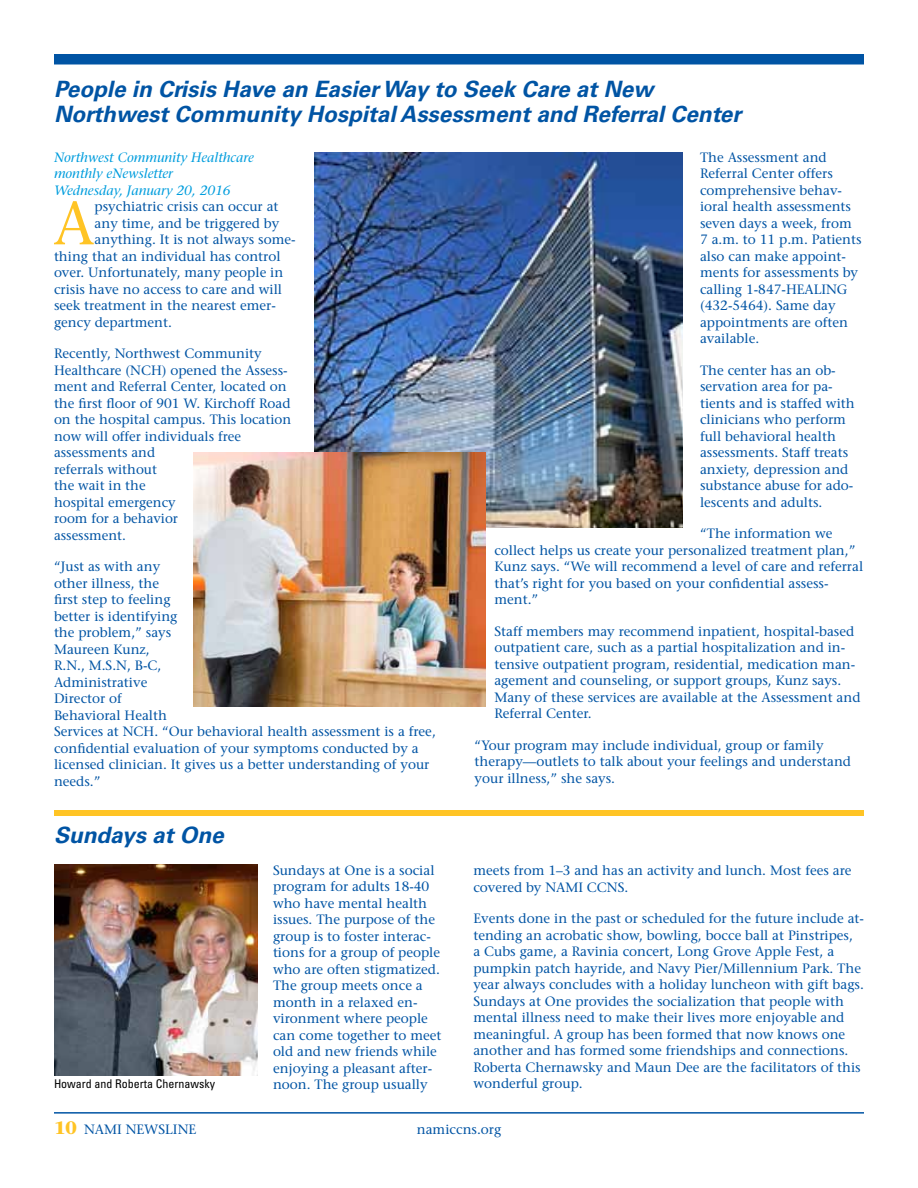
<style>
.page{position:relative;width:918px;height:1188px;background:#fff}
.page>*{position:absolute;margin:0;border:0;box-sizing:border-box;transform-origin:0 0}
.t1{font:60.6px "Stone Serif";color:#ffc425}
.t2{font:italic 700 22.5px/25.5px "Univers";color:#0054a4}
.t3{font:13.5px/16.5px "Stone Serif";color:#0054a4}
.t4{font:italic 13.5px/16.5px "Stone Serif";color:#009ddd}
.t5{font:condensed 12px "Univers";color:#000}
.s1{font-weight:700;font-size:18px;color:#ffc425}
</style>
<div class="page">
<div style="left:54px;top:54px;width:810px;height:10px;background:#0054a4"></div>
<hr style="left:54px;top:1112px;width:810px;height:2px;background:#0054a4">
<div style="left:54px;top:810px;width:810px;height:6px;background:#ffc425"></div>
<img style="left:54px;top:865px;width:204px;height:210px">
<img style="left:314px;top:152px;width:369px;height:376px">
<img style="left:193px;top:452px;width:292px;height:255px">
<h2 class="t2" style="left:54px;top:76px;width:689px">People in Crisis Have an Easier Way to Seek Care at New<br>Northwest Community Hospital Assessment and Referral Center</h2>
<p class="t4" style="left:54px;top:149px;width:201px">Northwest Community Healthcare monthly eNewsletter<br>Wednesday, January 20, 2016</p>
<h1 class="t1" style="left:53px;top:186px;width:43px">A</h1>
<p class="t3" style="left:95px;top:198px;width:185px">psychiatric crisis can occur at</p>
<p class="t3" style="left:95px;top:215px;width:186px">any time, and be triggered by</p>
<p class="t3" style="left:95px;top:231px;width:203px">anything. It is not always some-</p>
<p class="t3" style="left:54px;top:248px;width:228px">thing that an individual has control</p>
<p class="t3" style="left:54px;top:264px;width:231px">over. Unfortunately, many people in</p>
<p class="t3" style="left:54px;top:281px;width:230px">crisis have no access to care and will</p>
<p class="t3" style="left:54px;top:297px;width:224px">seek treatment in the nearest emer-</p>
<p class="t3" style="left:54px;top:314px;width:120px">gency department.</p>
<p class="t3" style="left:54px;top:345px;width:239px">Recently, Northwest Community<br>Healthcare (NCH) opened the Assess&shy;ment and Referral Center, located on the first floor of 901 W. Kirchoff Road on the hospital campus. This location now will offer individuals free assessments and<br>referrals without<br>the wait in the<br>hospital emergency<br>room for a behavior<br>assessment.</p>
<p class="t3" style="left:54px;top:558px;width:383px">“Just as with any<br>other illness, the<br>first step to feeling<br>better is identifying<br>the problem,” says<br>Maureen Kunz,<br>R.N., M.S.N, B-C,<br>Administrative<br>Director of<br>Behavioral Health<br>Services at NCH. “Our behavioral health assessment is a free, confidential evaluation of your symptoms conducted by a licensed clinician. It gives us a better understanding of your needs.”</p>
<h2 class="t2" style="left:54px;top:823px;width:171px">Sundays at One</h2>
<p class="t3" style="left:700px;top:149px;width:163px">The Assessment and<br>Referral Center offers comprehensive behav&shy;ioral health assessments seven days a week, from<br>7 a.m. to 11 p.m. Patients also can make appoint&shy;ments for assessments by calling 1-847-HEALING (432-5464). Same day appointments are often available.</p>
<p class="t3" style="left:700px;top:362px;width:156px">The center has an ob&shy;servation area for pa&shy;tients and is staffed with clinicians who perform full behavioral health assessments. Staff treats anxiety, depression and substance abuse for ado&shy;lescents and adults.</p>
<p class="t3" style="left:494px;top:525px;width:370px;text-indent:206px">“The information we collect helps us create your personalized treatment plan,” Kunz says. “We will recommend a level of care and referral that’s right for you based on your confidential assess&shy;ment.”</p>
<p class="t3" style="left:494px;top:623px;width:368px">Staff members may recommend inpatient, hospital-based outpatient care, such as a partial hospitalization and in&shy;tensive outpatient program, residential, medication man&shy;agement and counseling, or support groups, Kunz says.<br>Many of these services are available at the Assessment and Referral Center.</p>
<p class="t3" style="left:475px;top:737px;width:378px">“Your program may include individual, group or family therapy—outlets to talk about your feelings and understand your illness,” she says.</p>
<p class="t3" style="left:273px;top:862px;width:170px">Sundays at One is a social program for adults 18-40 who have mental health issues. The purpose of the group is to foster interac&shy;tions for a group of people who are often stigmatized.<br>The group meets once a month in a relaxed en&shy;vironment where people can come together to meet old and new friends while enjoying a pleasant after&shy;noon. The group usually</p>
<p class="t3" style="left:473px;top:862px;width:380px">meets from 1–3 and has an activity and lunch. Most fees are covered by NAMI CCNS.</p>
<p class="t3" style="left:473px;top:910px;width:392px">Events done in the past or scheduled for the future include at&shy;tending an acrobatic show, bowling, bocce ball at Pinstripes,<br>a Cubs game, a Ravinia concert, Long Grove Apple Fest, a pumpkin patch hayride, and Navy Pier/Millennium Park. The year always concludes with a holiday luncheon with gift bags.<br>Sundays at One provides the socialization that people with mental illness need to make their lives more enjoyable and meaningful. A group has been formed that now knows one another and has formed some friendships and connections.<br>Roberta Chernawsky and Maun Dee are the facilitators of this</p>
<p class="t5" style="left:54px;top:1076px;width:163px">Howard and Roberta Chernawsky</p>
<p class="t3" style="left:473px;top:1075px;width:111px">wonderful group.</p>
<p class="t3" style="left:54px;top:1121px;width:144px"><span class="s1">10</span> NAMI NEWSLINE</p>
<p class="t3" style="left:417px;top:1121px;width:86px">namiccns.org</p>
</div>
